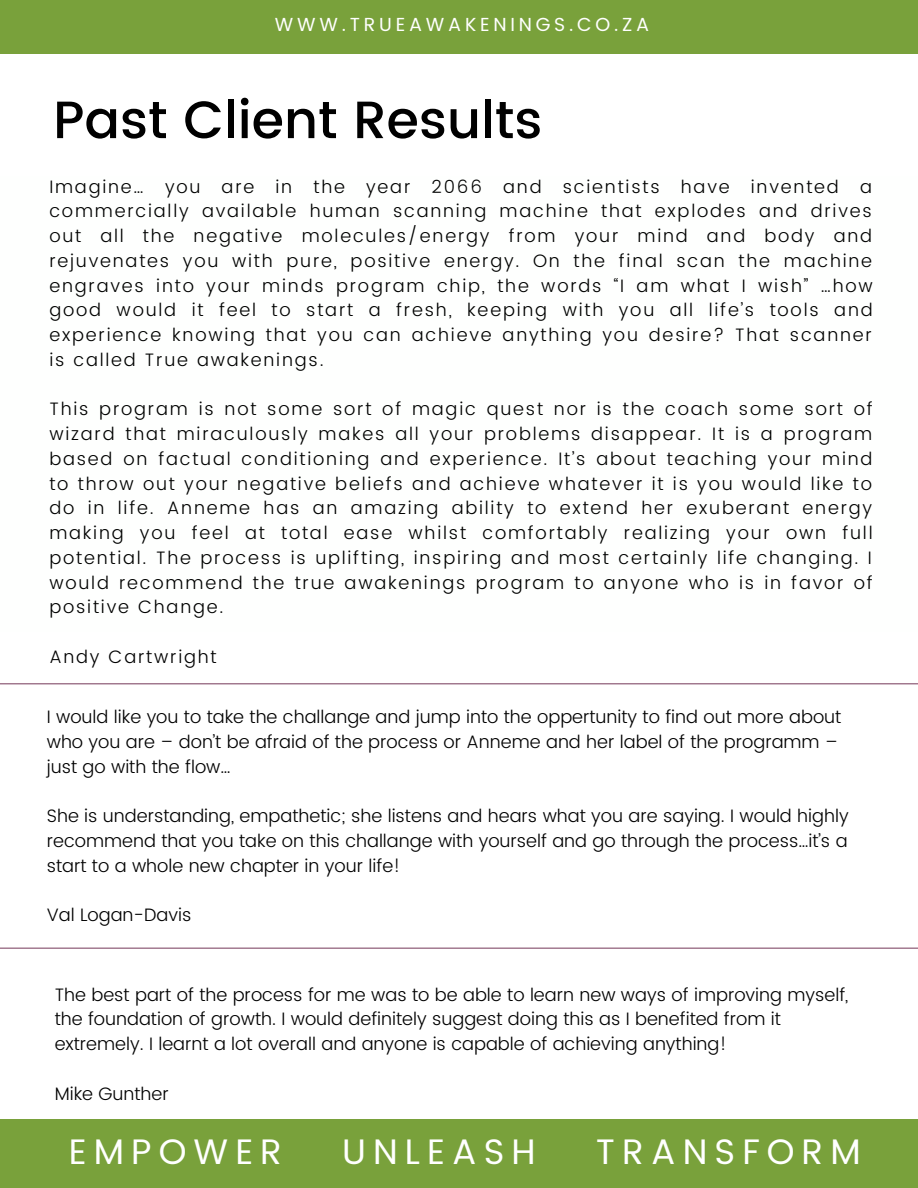
<style>
.page{position:relative;width:918px;height:1188px;background:#fff}
.page>*{position:absolute;margin:0;border:0;box-sizing:border-box;transform-origin:0 0}
.t1{font:500 52.5px "Poppins";color:#000}
.t2{font:35.4px "Poppins";letter-spacing:.2em;color:#fff}
.t3{font:18.9px "Poppins";letter-spacing:.2em;color:#fff}
.t4{font:300 18px/24.8px "Poppins";color:#000;text-align:justify}
.t5{font:300 18px "Poppins";letter-spacing:.1em;color:#000}
</style>
<div class="page">
<hr style="left:0;top:683px;width:918px;height:1px;background:#844e6b">
<div style="left:0;top:1120px;width:918px;height:68px;background:#79a13b"></div>
<div style="left:0;top:0;width:918px;height:54px;background:#79a13b"></div>
<hr style="left:0;top:948px;width:918px;height:1px;background:#844e6b">
<p class="t3" style="left:275px;top:13px;width:376px">WWW.TRUEAWAKENINGS.CO.ZA</p>
<p class="t1" style="left:53px;top:89px;width:491px">Past Client Results</p>
<p class="t4" style="left:49px;top:174px;width:825px">Imagine… you are in the year 2066 and scientists have invented a commercially available human scanning machine that explodes and drives out all the negative molecules/energy from your mind and body and rejuvenates you with pure, positive energy. On the final scan the machine engraves into your minds program chip, the words “I am what I wish” …how good would it feel to start a fresh, keeping with you all life’s tools and experience knowing that you can achieve anything you desire? That scanner is called True awakenings.</p>
<p class="t4" style="left:49px;top:397px;width:825px">This program is not some sort of magic quest nor is the coach some sort of wizard that miraculously makes all your problems disappear. It is a program based on factual conditioning and experience. It’s about teaching your mind to throw out your negative beliefs and achieve whatever it is you would like to do in life. Anneme has an amazing ability to extend her exuberant energy making you feel at total ease whilst comfortably realizing your own full potential. The process is uplifting, inspiring and most certainly life changing. I would recommend the true awakenings program to anyone who is in favor of positive Change.</p>
<p class="t5" style="left:49px;top:646px;width:169px">Andy Cartwright</p>
<p class="t4" style="left:47px;top:705px;width:796px;text-align:left">I would like you to take the challange and jump into the oppertunity to find out more about who you are – don’t be afraid of the process or Anneme and her label of the programm – just go with the flow…</p>
<p class="t4" style="left:47px;top:804px;width:803px">She is understanding, empathetic; she listens and hears what you are saying. I would highly recommend that you take on this challange with yourself and go through the process…it’s a start to a whole new chapter in your life!</p>
<p class="t4" style="left:47px;top:903px;width:146px">Val Logan-Davis</p>
<p class="t4" style="left:55px;top:982px;width:795px;text-align:left">The best part of the process for me was to be able to learn new ways of improving myself, the foundation of growth. I would definitely suggest doing this as I benefited from it extremely. I learnt a lot overall and anyone is capable of achieving anything!</p>
<p class="t4" style="left:55px;top:1081px;width:116px">Mike Gunther</p>
<p class="t2" style="left:69px;top:1131px;width:215px">EMPOWER</p>
<p class="t2" style="left:342px;top:1131px;width:195px">UNLEASH</p>
<p class="t2" style="left:596px;top:1131px;width:266px">TRANSFORM</p>
</div>
